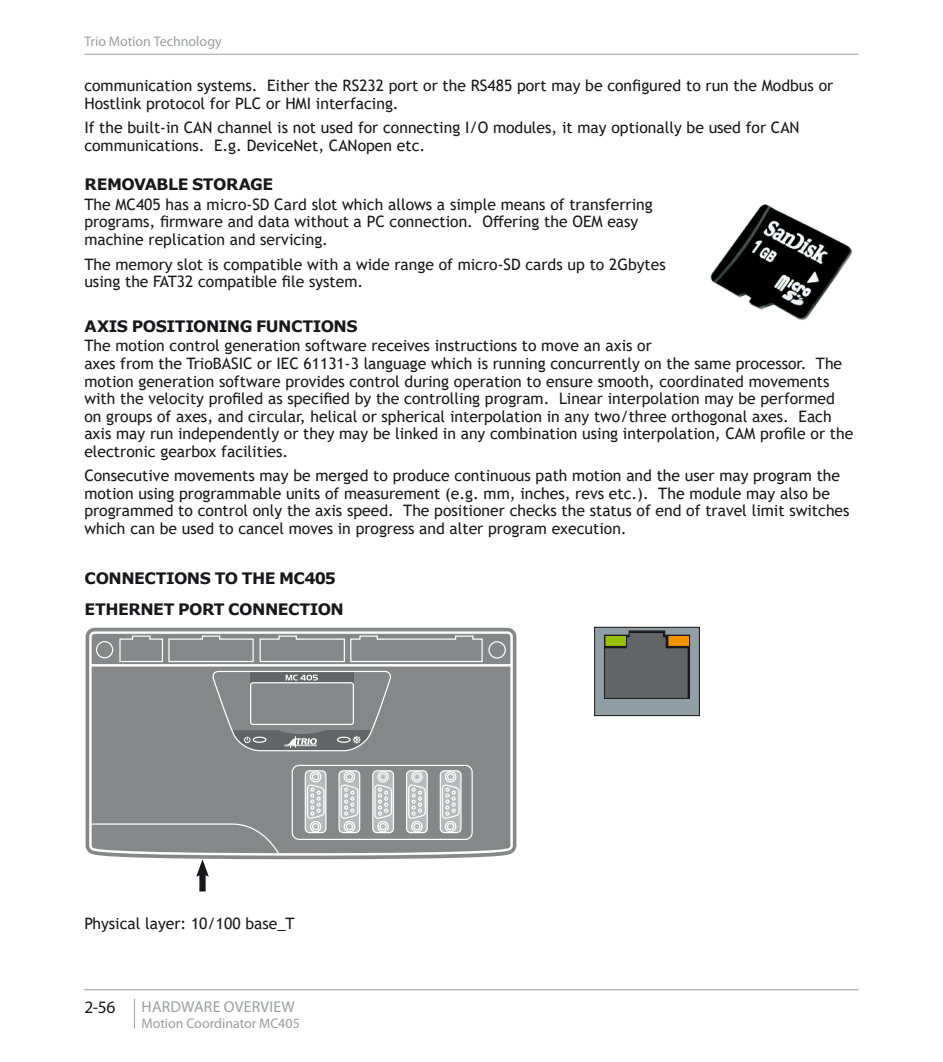
<style>
.page{position:relative;width:943px;height:1062px;background:#fff}
.page>*{position:absolute;margin:0;border:0;box-sizing:border-box;transform-origin:0 0}
.t1{font:17.5px "Myriad Pro";color:#1a171c}
.t2{font:15.75px/17.5px "Trebuchet MS";color:#1a171c}
.Heading_2{font:700 15.75px "Verdana";letter-spacing:-.03em;color:#1a171c}
.t3{font:15.75px "Myriad Pro";letter-spacing:.01em;color:#9c9d9f}
.t4{font:14px "Myriad Pro";color:#9c9d9f}
</style>
<div class="page">
<hr style="left:84px;top:989px;width:774px;height:1px;background:#9c9d9f">
<hr style="left:134px;top:998px;width:1px;height:30px;background:#9c9d9f">
<hr style="left:84px;top:54px;width:774px;height:1px;background:#9c9d9f">
<svg style="left:86px;top:628px;width:430px;height:231px;background:#919294"></svg>
<svg style="left:88px;top:630px;width:426px;height:226px;background:#8c8d8f"></svg>
<svg style="left:119px;top:635px;width:364px;height:27px;background:#929394"></svg>
<hr style="left:91px;top:664px;width:420px;height:2px;background:#fff">
<div style="left:488px;top:641px;width:18px;height:17px;border:1px solid #fff;border-radius:50%"></div>
<div style="left:96px;top:641px;width:17px;height:17px;border:1px solid #fff;border-radius:50%"></div>
<div style="left:305px;top:771px;width:21px;height:61px;background:#b8b9bb;border-radius:4px"></div>
<div style="left:305px;top:770px;width:21px;height:63px;border:1px solid #fff;border-radius:4px"></div>
<svg style="left:310px;top:821px;width:11px;height:11px"></svg>
<div style="left:310px;top:820px;width:11px;height:12px;border:1px solid #fff;border-radius:50%"></div>
<div style="left:312px;top:823px;width:7px;height:6px;background:#b8b9bb;border-radius:50%"></div>
<div style="left:312px;top:823px;width:7px;height:7px;border:1px solid #fff;border-radius:50%"></div>
<svg style="left:310px;top:771px;width:11px;height:11px"></svg>
<div style="left:310px;top:771px;width:11px;height:11px;border:1px solid #fff;border-radius:50%"></div>
<div style="left:312px;top:773px;width:7px;height:7px;background:#b8b9bb;border-radius:50%"></div>
<div style="left:312px;top:773px;width:7px;height:7px;border:1px solid #fff;border-radius:50%"></div>
<svg style="left:306px;top:784px;width:19px;height:36px"></svg>
<div style="left:339px;top:771px;width:20px;height:61px;background:#b8b9bb;border-radius:4px"></div>
<div style="left:338px;top:770px;width:22px;height:63px;border:1px solid #fff;border-radius:4px"></div>
<div style="left:343px;top:820px;width:12px;height:12px;border:1px solid #fff;border-radius:50%"></div>
<div style="left:345px;top:823px;width:8px;height:7px;border:1px solid #fff;border-radius:50%"></div>
<svg style="left:344px;top:771px;width:10px;height:11px"></svg>
<div style="left:343px;top:771px;width:12px;height:11px;border:1px solid #fff;border-radius:50%"></div>
<div style="left:346px;top:773px;width:6px;height:7px;background:#b8b9bb;border-radius:50%"></div>
<div style="left:345px;top:773px;width:8px;height:7px;border:1px solid #fff;border-radius:50%"></div>
<svg style="left:340px;top:784px;width:19px;height:45px"></svg>
<div style="left:373px;top:771px;width:20px;height:61px;background:#b8b9bb;border-radius:4px"></div>
<div style="left:372px;top:770px;width:22px;height:63px;border:1px solid #fff;border-radius:4px"></div>
<div style="left:377px;top:820px;width:12px;height:12px;border:1px solid #fff;border-radius:50%"></div>
<div style="left:379px;top:823px;width:8px;height:7px;border:1px solid #fff;border-radius:50%"></div>
<svg style="left:378px;top:771px;width:10px;height:11px"></svg>
<div style="left:377px;top:771px;width:12px;height:11px;border:1px solid #fff;border-radius:50%"></div>
<div style="left:380px;top:773px;width:6px;height:7px;background:#b8b9bb;border-radius:50%"></div>
<div style="left:379px;top:773px;width:8px;height:7px;border:1px solid #fff;border-radius:50%"></div>
<svg style="left:374px;top:784px;width:18px;height:45px"></svg>
<div style="left:406px;top:771px;width:21px;height:61px;background:#b8b9bb;border-radius:4px"></div>
<div style="left:406px;top:770px;width:22px;height:63px;border:1px solid #fff;border-radius:4px"></div>
<div style="left:411px;top:820px;width:12px;height:12px;border:1px solid #fff;border-radius:50%"></div>
<div style="left:413px;top:823px;width:7px;height:7px;border:1px solid #fff;border-radius:50%"></div>
<svg style="left:411px;top:771px;width:11px;height:11px"></svg>
<div style="left:411px;top:771px;width:12px;height:11px;border:1px solid #fff;border-radius:50%"></div>
<div style="left:414px;top:773px;width:6px;height:7px;background:#b8b9bb;border-radius:50%"></div>
<div style="left:413px;top:773px;width:7px;height:7px;border:1px solid #fff;border-radius:50%"></div>
<svg style="left:407px;top:784px;width:19px;height:45px"></svg>
<div style="left:440px;top:771px;width:21px;height:61px;background:#b8b9bb;border-radius:4px"></div>
<div style="left:440px;top:770px;width:21px;height:63px;border:1px solid #fff;border-radius:4px"></div>
<svg style="left:445px;top:821px;width:11px;height:11px"></svg>
<div style="left:445px;top:820px;width:11px;height:12px;border:1px solid #fff;border-radius:50%"></div>
<div style="left:447px;top:823px;width:7px;height:6px;background:#b8b9bb;border-radius:50%"></div>
<div style="left:447px;top:823px;width:7px;height:7px;border:1px solid #fff;border-radius:50%"></div>
<svg style="left:445px;top:771px;width:11px;height:11px"></svg>
<div style="left:445px;top:771px;width:11px;height:11px;border:1px solid #fff;border-radius:50%"></div>
<div style="left:447px;top:773px;width:7px;height:7px;background:#b8b9bb;border-radius:50%"></div>
<div style="left:447px;top:773px;width:7px;height:7px;border:1px solid #fff;border-radius:50%"></div>
<svg style="left:441px;top:784px;width:19px;height:36px"></svg>
<div style="left:292px;top:764px;width:181px;height:76px;border:1px solid #fff;border-radius:7px"></div>
<svg style="left:210px;top:670px;width:181px;height:82px;background:#88898b"></svg>
<div style="left:253px;top:736px;width:13px;height:7px;border:1px solid #fff;border-radius:50%"></div>
<div style="left:337px;top:736px;width:14px;height:7px;border:1px solid #fff;border-radius:50%"></div>
<img style="left:710px;top:200px;width:142px;height:120px">
<div style="left:594px;top:627px;width:105px;height:88px;background:#909ea6"></div>
<div style="left:594px;top:627px;width:105px;height:89px;border:1px solid #1a171c"></div>
<svg style="left:604px;top:630px;width:86px;height:69px;background:#64635a"></svg>
<div style="left:199px;top:872px;width:7px;height:19px;background:#1a171c"></div>
<svg style="left:89px;top:823px;width:192px;height:53px"></svg>
<p class="t4" style="left:84px;top:33px;width:139px">Trio Motion Technology</p>
<p class="t2" style="left:84px;top:77px;width:750px">communication systems. Either the RS232 port or the RS485 port may be configured to run the Modbus or<br>Hostlink protocol for PLC or HMI interfacing.</p>
<p class="t2" style="left:84px;top:119px;width:716px">If the built-in CAN channel is not used for connecting I/O modules, it may optionally be used for CAN communications. E.g. DeviceNet, CANopen etc.</p>
<p class="Heading_2" style="left:85px;top:173px;width:190px">REMOVABLE STORAGE</p>
<p class="t2" style="left:84px;top:195px;width:570px">The MC405 has a micro-SD Card slot which allows a simple means of transferring programs, firmware and data without a PC connection. Offering the OEM easy machine replication and servicing.</p>
<p class="t2" style="left:84px;top:255px;width:583px">The memory slot is compatible with a wide range of micro-SD cards up to 2Gbytes using the FAT32 compatible file system.</p>
<p class="Heading_2" style="left:85px;top:314px;width:274px">AXIS POSITIONING FUNCTIONS</p>
<p class="t2" style="left:84px;top:337px;width:770px">The motion control generation software receives instructions to move an axis or<br>axes from the TrioBASIC or IEC 61131-3 language which is running concurrently on the same processor. The motion generation software provides control during operation to ensure smooth, coordinated movements with the velocity profiled as specified by the controlling program. Linear interpolation may be performed on groups of axes, and circular, helical or spherical interpolation in any two/three orthogonal axes. Each axis may run independently or they may be linked in any combination using interpolation, CAM profile or the electronic gearbox facilities.</p>
<p class="t2" style="left:84px;top:467px;width:766px">Consecutive movements may be merged to produce continuous path motion and the user may program the motion using programmable units of measurement (e.g. mm, inches, revs etc.). The module may also be programmed to control only the axis speed. The positioner checks the status of end of travel limit switches which can be used to cancel moves in progress and alter program execution.</p>
<p class="Heading_2" style="left:85px;top:566px;width:253px">CONNECTIONS TO THE MC405</p>
<p class="Heading_2" style="left:85px;top:598px;width:261px">ETHERNET PORT CONNECTION</p>
<p class="t2" style="left:84px;top:914px;width:212px">Physical layer: 10/100 base_T</p>
<p class="t1" style="left:84px;top:996px;width:33px">2-56</p>
<p class="t3" style="left:142px;top:996px;width:155px">HARDWARE OVERVIEW</p>
<p class="t4" style="left:141px;top:1014px;width:160px">Motion Coordinator MC405</p>
</div>
